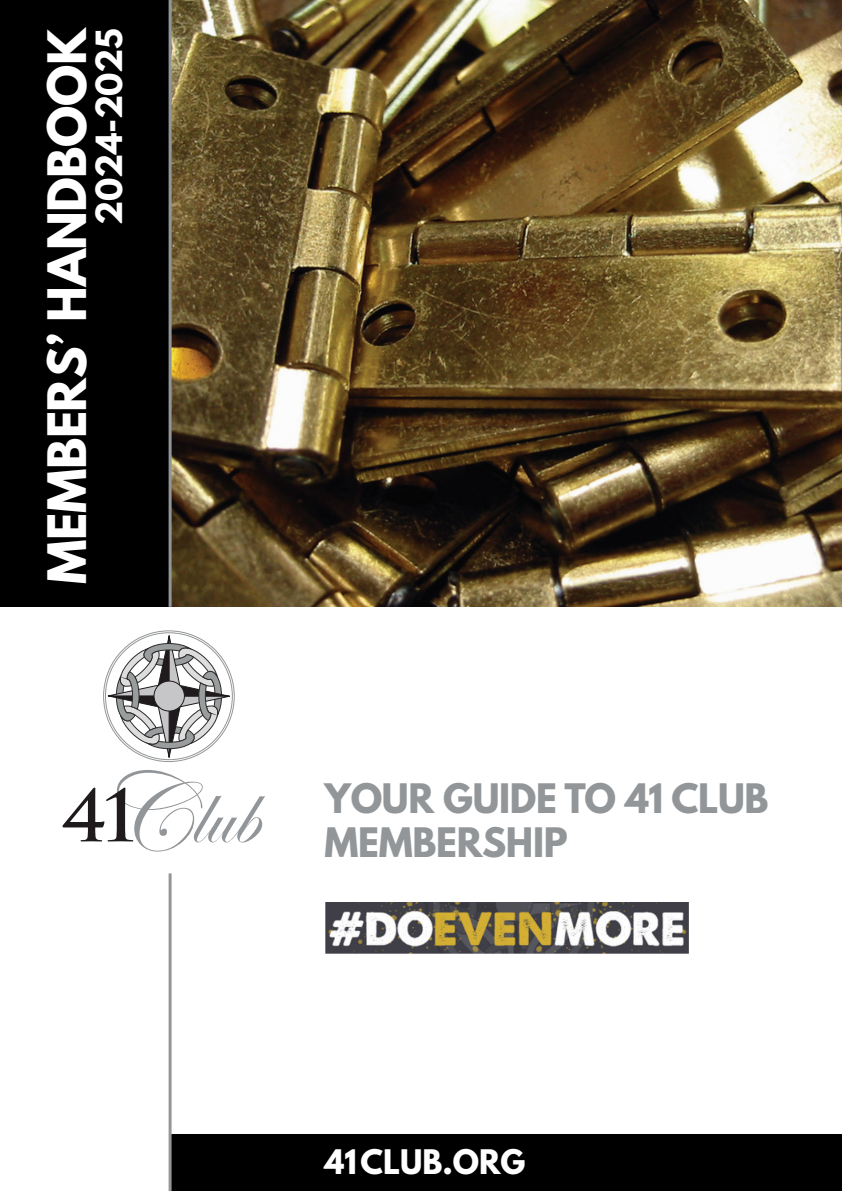
<style>
.page{position:relative;width:842px;height:1191px;background:#fff}
.page>*{position:absolute;margin:0;border:0;box-sizing:border-box;transform-origin:0 0}
.t1{font:700 47px "League Spartan";letter-spacing:-.01em;color:#fff}
.t2{font:700 36px/44px "League Spartan";letter-spacing:-.01em;color:#929698}
.t3{font:700 32px "League Spartan";letter-spacing:-.01em;color:#fff}
.t4{font:700 30px "League Spartan";color:#fff}
</style>
<div class="page">
<div style="left:170px;top:1134px;width:672px;height:57px;background:#000"></div>
<img style="left:172px;top:0;width:670px;height:607px">
<div style="left:0;top:0;width:170px;height:607px;background:#000"></div>
<svg style="left:62px;top:770px;width:203px;height:81px"></svg>
<svg style="left:103px;top:630px;width:132px;height:132px"></svg>
<img style="left:326px;top:903px;width:362px;height:51px">
<hr style="left:169px;top:873px;width:3px;height:318px;background:#929698">
<hr style="left:169px;top:0;width:3px;height:607px;background:#929698">
<h1 class="t1" style="left:30px;top:584px;width:558px;rotate:-90deg">MEMBERS’ HANDBOOK</h1>
<p class="t3" style="left:84px;top:225px;width:198px;rotate:-90deg">2024-2025</p>
<p class="t2" style="left:325px;top:775px;width:445px">YOUR GUIDE TO 41 CLUB<br>MEMBERSHIP</p>
<p class="t4" style="left:325px;top:1138px;width:202px">41CLUB.ORG</p>
</div>
